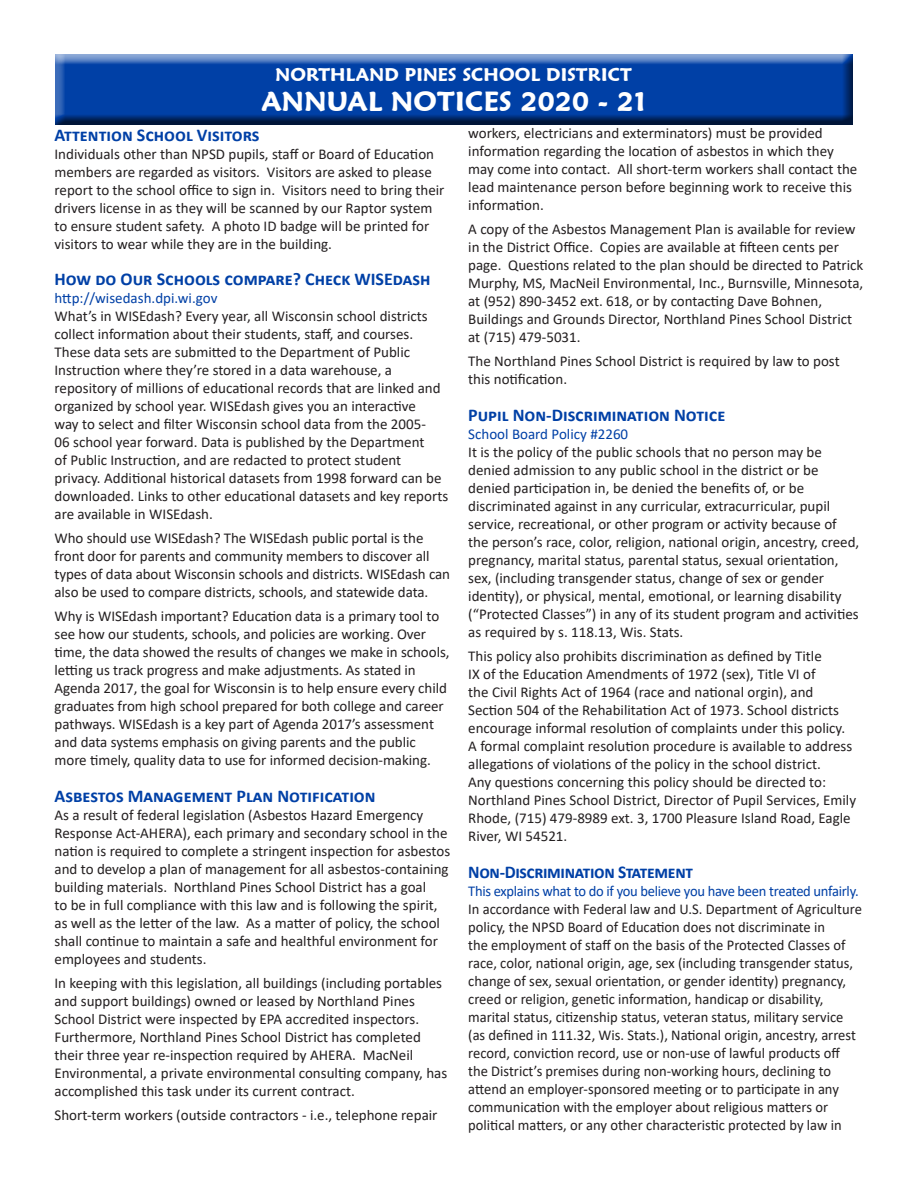
<style>
.page{position:relative;width:918px;height:1188px;background:#fff}
.page>*{position:absolute;margin:0;border:0;box-sizing:border-box;transform-origin:0 0}
.t1{font:600 27px "Maiandra GD";letter-spacing:.01em;color:#fff}
.t2{font:700 18px "Calibri";color:#0040a6}
.t3{font:600 18px "Maiandra GD";letter-spacing:.01em;color:#fff}
.t4{font:700 18px "Calibri";letter-spacing:-.02em;color:#0040a6}
.t5{font:15px/18px "Calibri";color:#231f20}
.t6{font:15px "Calibri";letter-spacing:-.02em;color:#0040a6}
.t7{font:15px "Calibri";color:#0040a6}
</style>
<div class="page">
<div style="left:54px;top:54px;width:800px;height:73px;background:#231f20;opacity:.75"></div>
<p class="t3" style="left:276px;top:64px;width:358px">NORTHLAND PINES SCHOOL DISTRICT</p>
<h1 class="t1" style="left:261px;top:85px;width:386px">ANNUAL NOTICES 2020 - 21</h1>
<p class="t2" style="left:55px;top:122px;width:207px">Attention School Visitors</p>
<p class="t5" style="left:55px;top:144px;width:391px">Individuals other than NPSD pupils, staff or Board of Education members are regarded as visitors. Visitors are asked to please report to the school office to sign in. Visitors need to bring their drivers license in as they will be scanned by our Raptor system to ensure student safety. A photo ID badge will be printed for visitors to wear while they are in the building.</p>
<p class="t2" style="left:55px;top:267px;width:377px">How do Our Schools compare? Check WISEdash</p>
<p class="t7" style="left:55px;top:288px;width:165px">http://wisedash.dpi.wi.gov</p>
<p class="t5" style="left:55px;top:307px;width:395px">What’s in WISEdash? Every year, all Wisconsin school districts collect information about their students, staff, and courses.<br>These data sets are submitted to the Department of Public Instruction where they’re stored in a data warehouse, a repository of millions of educational records that are linked and organized by school year. WISEdash gives you an interactive<br>way to select and filter Wisconsin school data from the 2005-<br>06 school year forward. Data is published by the Department<br>of Public Instruction, and are redacted to protect student privacy. Additional historical datasets from 1998 forward can be downloaded. Links to other educational datasets and key reports are available in WISEdash.</p>
<p class="t5" style="left:55px;top:529px;width:397px">Who should use WISEdash? The WISEdash public portal is the front door for parents and community members to discover all types of data about Wisconsin schools and districts. WISEdash can also be used to compare districts, schools, and statewide data.</p>
<p class="t5" style="left:55px;top:607px;width:397px">Why is WISEdash important? Education data is a primary tool to see how our students, schools, and policies are working. Over time, the data showed the results of changes we make in schools, letting us track progress and make adjustments. As stated in Agenda 2017, the goal for Wisconsin is to help ensure every child graduates from high school prepared for both college and career pathways. WISEdash is a key part of Agenda 2017’s assessment and data systems emphasis on giving parents and the public more timely, quality data to use for informed decision-making.</p>
<p class="t2" style="left:55px;top:783px;width:323px">Asbestos Management Plan Notification</p>
<p class="t5" style="left:55px;top:806px;width:397px">As a result of federal legislation (Asbestos Hazard Emergency Response Act-AHERA), each primary and secondary school in the nation is required to complete a stringent inspection for asbestos and to develop a plan of management for all asbestos-containing building materials. Northland Pines School District has a goal<br>to be in full compliance with this law and is following the spirit, as well as the letter of the law. As a matter of policy, the school shall continue to maintain a safe and healthful environment for employees and students.</p>
<p class="t5" style="left:55px;top:974px;width:394px">In keeping with this legislation, all buildings (including portables and support buildings) owned or leased by Northland Pines School District were inspected by EPA accredited inspectors.<br>Furthermore, Northland Pines School District has completed their three year re-inspection required by AHERA. MacNeil Environmental, a private environmental consulting company, has accomplished this task under its current contract.</p>
<p class="t5" style="left:55px;top:1106px;width:384px">Short-term workers (outside contractors - i.e., telephone repair</p>
<p class="t5" style="left:468px;top:124px;width:391px">workers, electricians and exterminators) must be provided information regarding the location of asbestos in which they may come into contact. All short-term workers shall contact the lead maintenance person before beginning work to receive this information.</p>
<p class="t5" style="left:468px;top:220px;width:397px">A copy of the Asbestos Management Plan is available for review in the District Office. Copies are available at fifteen cents per page. Questions related to the plan should be directed to Patrick Murphy, MS, MacNeil Environmental, Inc., Burnsville, Minnesota, at (952) 890-3452 ext. 618, or by contacting Dave Bohnen, Buildings and Grounds Director, Northland Pines School District at (715) 479-5031.</p>
<p class="t5" style="left:468px;top:352px;width:373px">The Northland Pines School District is required by law to post this notification.</p>
<p class="t2" style="left:468px;top:402px;width:259px">Pupil Non-Discrimination Notice</p>
<p class="t7" style="left:468px;top:424px;width:161px">School Board Policy #2260</p>
<p class="t5" style="left:468px;top:443px;width:393px">It is the policy of the public schools that no person may be denied admission to any public school in the district or be denied participation in, be denied the benefits of, or be discriminated against in any curricular, extracurricular, pupil service, recreational, or other program or activity because of the person’s race, color, religion, national origin, ancestry, creed, pregnancy, marital status, parental status, sexual orientation, sex, (including transgender status, change of sex or gender identity), or physical, mental, emotional, or learning disability (“Protected Classes”) in any of its student program and activities as required by s. 118.13, Wis. Stats.</p>
<p class="t5" style="left:468px;top:647px;width:389px">This policy also prohibits discrimination as defined by Title<br>IX of the Education Amendments of 1972 (sex), Title VI of<br>the Civil Rights Act of 1964 (race and national orgin), and Section 504 of the Rehabilitation Act of 1973. School districts encourage informal resolution of complaints under this policy.<br>A formal complaint resolution procedure is available to address allegations of violations of the policy in the school district.<br>Any questions concerning this policy should be directed to:<br>Northland Pines School District, Director of Pupil Services, Emily Rhode, (715) 479-8989 ext. 3, 1700 Pleasure Island Road, Eagle River, WI 54521.</p>
<p class="t4" style="left:468px;top:859px;width:226px">Non-Discrimination Statement</p>
<p class="t6" style="left:468px;top:880px;width:392px">This explains what to do if you believe you have been treated unfairly.</p>
<p class="t5" style="left:468px;top:899px;width:395px">In accordance with Federal law and U.S. Department of Agriculture policy, the NPSD Board of Education does not discriminate in<br>the employment of staff on the basis of the Protected Classes of race, color, national origin, age, sex (including transgender status, change of sex, sexual orientation, or gender identity) pregnancy, creed or religion, genetic information, handicap or disability, marital status, citizenship status, veteran status, military service (as defined in 111.32, Wis. Stats.), National origin, ancestry, arrest record, conviction record, use or non-use of lawful products off the District’s premises during non-working hours, declining to attend an employer-sponsored meeting or to participate in any communication with the employer about religious matters or political matters, or any other characteristic protected by law in</p>
</div>
